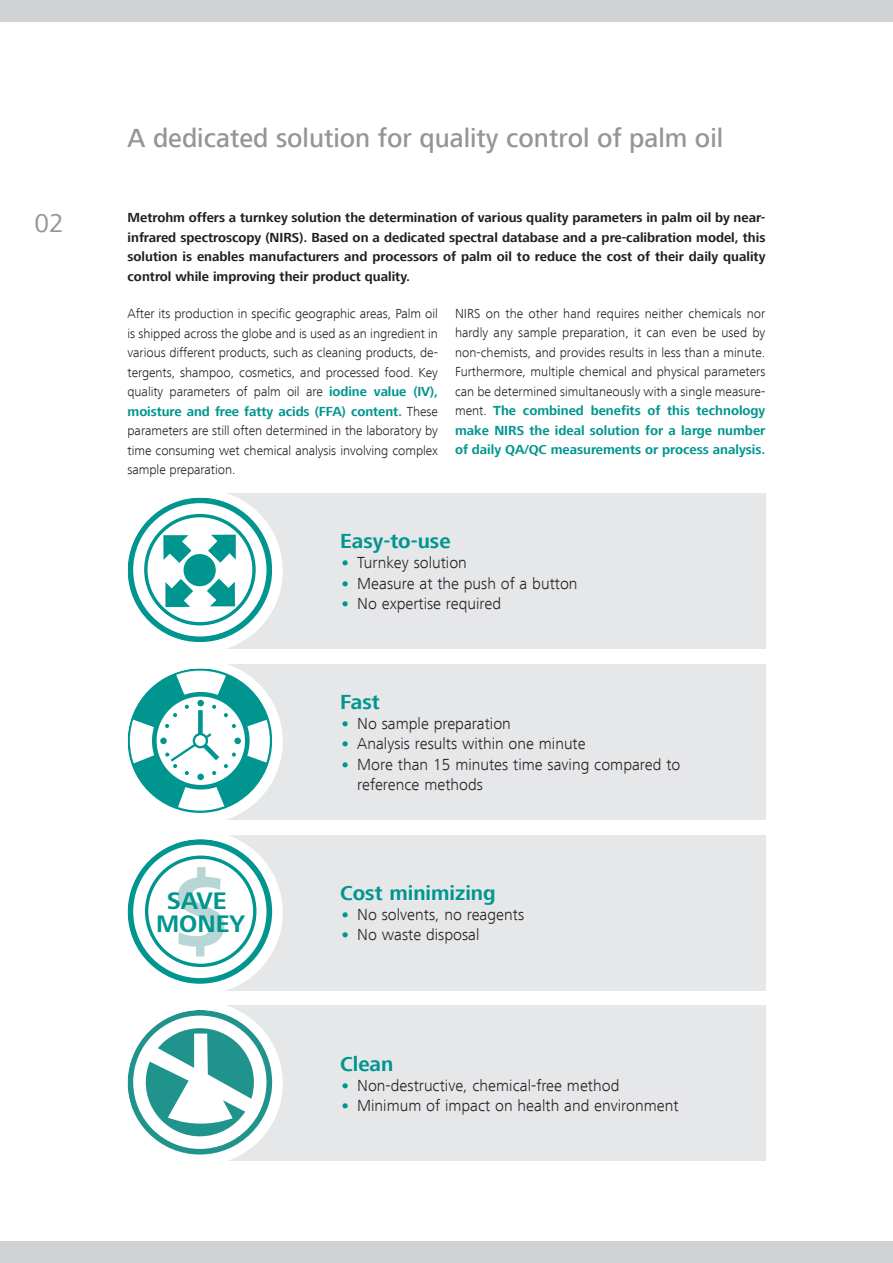
<style>
.page{position:relative;width:893px;height:1263px;background:#fff}
.page>*{position:absolute;margin:0;border:0;box-sizing:border-box;transform-origin:0 0}
.t1{font:700 101.4px "Frutiger Next LT";color:#b8d6d5}
.t2{font:500 27px "Frutiger Next LT";color:#939598}
.t3{font:27px "Frutiger Next LT";color:#939598}
.t4{font:700 24.75px/22.5px "Frutiger Next LT";color:#00968f;text-align:center}
.t5{font:700 21px "Frutiger Next LT";color:#00968f}
.t6{font:300 16.5px/20.2px "Frutiger Next LT";color:#231f20}
.t7{font:300 13.5px/19.5px "Frutiger Next LT";letter-spacing:-.005em;color:#231f20;text-align:justify}
.t8{font:700 13.5px/19.5px "Frutiger Next LT";color:#231f20;text-align:justify}
.s1{font-weight:700;color:#00968f}
.s2{font-weight:800;color:#00968f}
</style>
<div class="page">
<div style="left:0;top:1242px;width:893px;height:21px;background:#d1d2d4"></div>
<div style="left:0;top:0;width:893px;height:21px;background:#d1d2d4"></div>
<div style="left:201px;top:493px;width:564px;height:155px;background:#e6e7e9"></div>
<div style="left:201px;top:664px;width:564px;height:155px;background:#e6e7e9"></div>
<div style="left:201px;top:835px;width:564px;height:155px;background:#e6e7e9"></div>
<div style="left:201px;top:1006px;width:564px;height:155px;background:#e6e7e9"></div>
<svg style="left:129px;top:499px;width:143px;height:143px"></svg>
<div style="left:119px;top:489px;width:164px;height:164px;border:9px solid #fff;border-radius:50%"></div>
<svg style="left:129px;top:668px;width:143px;height:145px"></svg>
<div style="left:194px;top:734px;width:13px;height:13px;background:#fff;border-radius:50%"></div>
<div style="left:193px;top:733px;width:15px;height:15px;border:2px solid #00968f;border-radius:50%"></div>
<div style="left:119px;top:660px;width:164px;height:163px;border:9px solid #fff;border-radius:50%"></div>
<svg style="left:129px;top:839px;width:143px;height:145px"></svg>
<div style="left:178px;top:867px;width:46px;height:89px;background:#fff"></div>
<div style="left:119px;top:831px;width:164px;height:163px;border:9px solid #fff;border-radius:50%"></div>
<svg style="left:129px;top:1011px;width:143px;height:143px"></svg>
<div style="left:119px;top:1001px;width:164px;height:164px;border:9px solid #fff;border-radius:50%"></div>
<h2 class="t3" style="left:35px;top:208px;width:31px">02</h2>
<h2 class="t2" style="left:128px;top:123px;width:597px">A dedicated solution for quality control of palm oil</h2>
<p class="t8" style="left:128px;top:208px;width:639px">Metrohm offers a turnkey solution the determination of various quality parameters in palm oil by near&shy;infrared spectroscopy (NIRS). Based on a dedicated spectral database and a pre-calibration model, this solution is enables manufacturers and processors of palm oil to reduce the cost of their daily quality control while improving their product quality.</p>
<p class="t7" style="left:128px;top:304px;width:312px">After its production in specific geographic areas, Palm oil is shipped across the globe and is used as an ingredient in various different products, such as cleaning products, de&shy;tergents, shampoo, cosmetics, and processed food. Key quality parameters of palm oil are <span class="s1">iodine value (IV), moisture and free fatty acids (FFA) content.</span> These parameters are still often determined in the laboratory by time consuming wet chemical analysis involving complex sample preparation.</p>
<p class="t7" style="left:455px;top:304px;width:312px">NIRS on the other hand requires neither chemicals nor hardly any sample preparation, it can even be used by non-chemists, and provides results in less than a minute.<br>Furthermore, multiple chemical and physical parameters can be determined simultaneously with a single measure&shy;ment. <span class="s1">The combined benefits of this technology make NIRS the ideal solution for a large number of daily QA/QC measurements or process analysis.</span></p>
<h3 class="t5" style="left:340px;top:529px;width:112px">Easy-to-use</h3>
<p class="t6" style="left:340px;top:553px;width:128px"><span class="s2">•</span> Turnkey solution</p>
<p class="t6" style="left:340px;top:573px;width:239px"><span class="s2">•</span> Measure at the push of a button</p>
<p class="t6" style="left:340px;top:593px;width:162px"><span class="s2">•</span> No expertise required</p>
<h1 class="t1" style="left:171px;top:855px;width:61px">$</h1>
<h3 class="t4" style="left:156px;top:889px;width:91px">SAVE<br>MONEY</h3>
<h3 class="t5" style="left:340px;top:690px;width:41px">Fast</h3>
<p class="t6" style="left:340px;top:713px;width:172px"><span class="s2">•</span> No sample preparation</p>
<p class="t6" style="left:340px;top:734px;width:247px"><span class="s2">•</span> Analysis results within one minute</p>
<p class="t6" style="left:357px;top:754px;width:325px;text-indent:-17px"><span class="s2">•</span> More than 15 minutes time saving compared to reference methods</p>
<h3 class="t5" style="left:340px;top:881px;width:157px">Cost minimizing</h3>
<p class="t6" style="left:340px;top:904px;width:185px"><span class="s2">•</span> No solvents, no reagents</p>
<p class="t6" style="left:340px;top:925px;width:141px"><span class="s2">•</span> No waste disposal</p>
<h3 class="t5" style="left:340px;top:1052px;width:55px">Clean</h3>
<p class="t6" style="left:340px;top:1075px;width:281px"><span class="s2">•</span> Non-destructive, chemical-free method</p>
<p class="t6" style="left:340px;top:1095px;width:340px"><span class="s2">•</span> Minimum of impact on health and environment</p>
</div>
